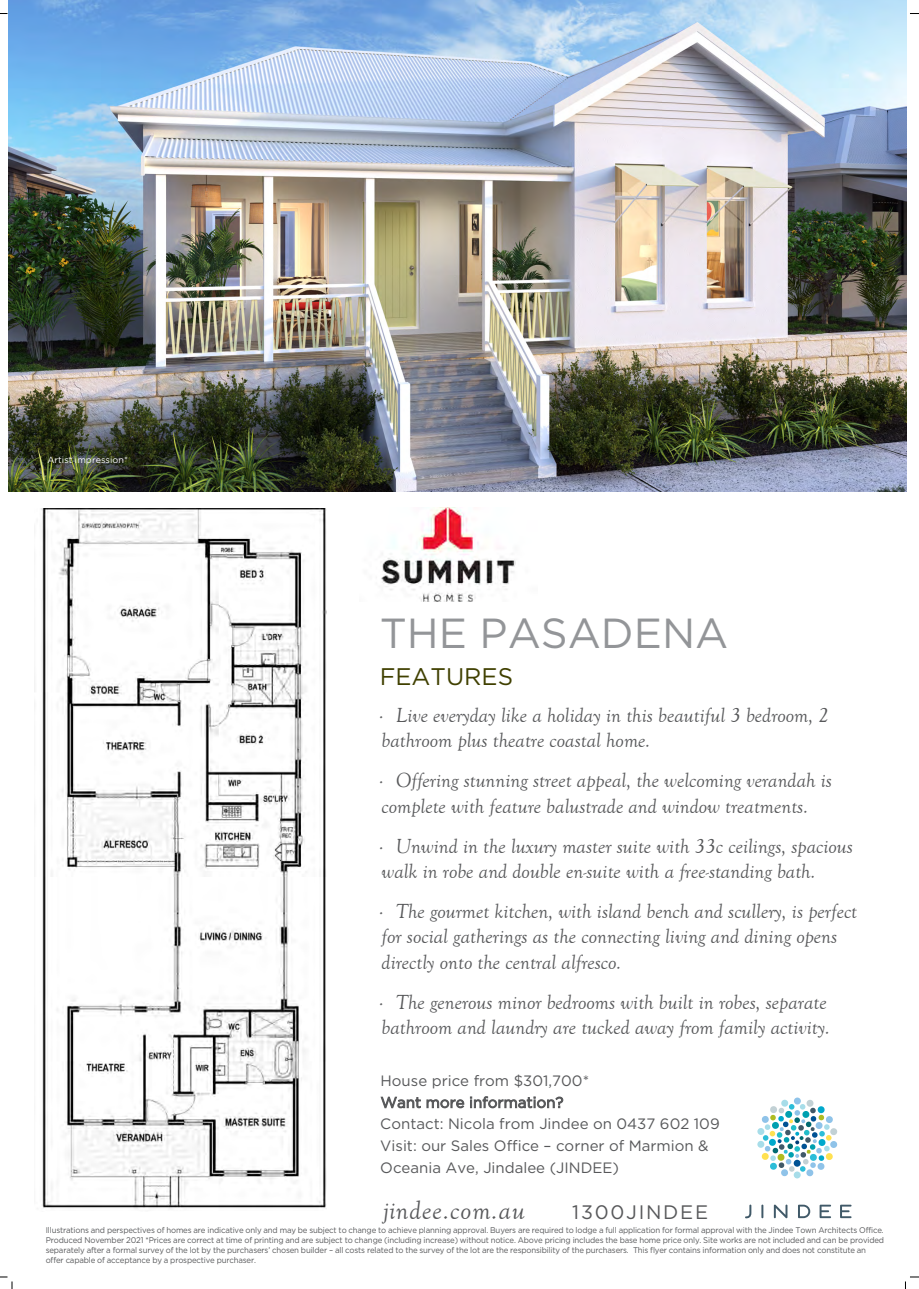
<style>
.page{position:relative;width:919px;height:1289px;background:#fff}
.page>*{position:absolute;margin:0;border:0;box-sizing:border-box;transform-origin:0 0}
.t1{font:42px "Gotham";color:#939598}
.t2{font:italic 27px "Goudy Old Style T";letter-spacing:.04em;color:#57585a}
.t3{font:24px "Gotham";color:#404000}
.t4{font:italic 21px/25.2px "Goudy Old Style T";color:#57585a}
.t5{font:italic 21px/25.2px "Goudy Old Style";color:#57585a}
.t6{font:19.5px "Gotham";letter-spacing:.09em;color:#57585a}
.t7{font:15px/21.8px "Gotham";color:#57585a}
.t8{font:9px "Gotham";letter-spacing:.005em;color:#fff}
.t9{font:8.25px/9.8px "Gotham";letter-spacing:-.02em;color:#57585a;scale:.95 1}
.s1{font-family:"Goudy Old Style T"}
.s2{font-family:"Goudy Old Style"}
</style>
<div class="page">
<div style="left:793px;top:1171px;width:7px;height:7px;background:#a7dde9;border-radius:50%"></div>
<div style="left:829px;top:1140px;width:8px;height:8px;background:#8fc3e9;border-radius:3px"></div>
<div style="left:829px;top:1127px;width:8px;height:8px;background:#c2d1d5;border-radius:50%"></div>
<div style="left:757px;top:1127px;width:7px;height:8px;background:#a7dde9;border-radius:3px"></div>
<svg style="left:757px;top:1140px;width:7px;height:8px"></svg>
<svg style="left:745px;top:1204px;width:6px;height:14px"></svg>
<svg style="left:761px;top:1204px;width:2px;height:14px"></svg>
<svg style="left:773px;top:1204px;width:14px;height:14px"></svg>
<svg style="left:798px;top:1204px;width:12px;height:14px"></svg>
<svg style="left:819px;top:1204px;width:12px;height:14px"></svg>
<svg style="left:840px;top:1204px;width:11px;height:14px"></svg>
<svg style="left:761px;top:1099px;width:72px;height:77px"></svg>
<svg style="left:0;top:0;width:9px;height:14px"></svg>
<svg style="left:0;top:1276px;width:13px;height:13px"></svg>
<svg style="left:906px;top:0;width:13px;height:14px"></svg>
<svg style="left:905px;top:1276px;width:14px;height:13px"></svg>
<img style="left:9px;top:0;width:897px;height:491px">
<img style="left:381px;top:508px;width:135px;height:93px">
<img style="left:34px;top:508px;width:292px;height:701px">
<p class="t8" style="left:47px;top:455px;width:82px">Artist impression*</p>
<p class="t1" style="left:379px;top:606px;width:350px">THE PASADENA</p>
<p class="t3" style="left:379px;top:662px;width:135px">FEATURES</p>
<h3 class="t5" style="left:379px;top:703px;width:451px"><span class="s1">∙</span> Live everyday like a holiday in this beautiful 3 bedroom, 2 bathroom plus theatre coastal home.</h3>
<h3 class="t4" style="left:379px;top:768px;width:454px">∙ Offering stunning street appeal, the welcoming <span class="s2">verandah</span> is complete <span class="s2">with feature balustrade</span> and window treatments.</h3>
<h3 class="t5" style="left:379px;top:833px;width:475px"><span class="s1">∙</span> Unwind in the luxury master suit<span class="s1">e</span> with <span class="s1">33c ceilings, spacious</span></h3>
<h3 class="t4" style="left:379px;top:851px;width:479px;line-height:40.2px"><span class="s2">walk in robe and</span> double en-suite with a free-standing bath.<br>∙ The gourmet kitchen, with island bench and scullery, is perfect</h3>
<h3 class="t4" style="left:381px;top:924px;width:457px">for social gatherings as the connecting living and dining opens directly onto the central alfresco.</h3>
<h3 class="t5" style="left:379px;top:989px;width:452px"><span class="s1">∙</span> The generous minor bedrooms with built in robes<span class="s1">, separate bathroom</span> and laundry are tucked away from family activity.</h3>
<h3 class="t7" style="left:380px;top:1069px;width:341px">House price from $301,700*<br>Want more information?<br>Contact: Nicola from Jindee on 0437 602 109<br>Visit: our Sales Office – corner of Marmion &amp; Oceania Ave, Jindalee (JINDEE)</h3>
<h2 class="t2" style="left:383px;top:1195px;width:143px">jindee.com.au</h2>
<h3 class="t6" style="left:572px;top:1201px;width:137px">1300JINDEE</h3>
<p class="t9" style="left:46px;top:1225px;width:883px">Illustrations and perspectives of homes are indicative only and may be subject to change to achieve planning approval. Buyers are required to lodge a full application for formal approval with the Jindee Town Architects Office.<br>Produced November 2021 *Prices are correct at time of printing and are subject to change (including increase) without notice. Above pricing includes the base home price only. Site works are not included and can be provided separately after a formal survey of the lot by the purchasers’ chosen builder – all costs related to the survey of the lot are the responsibility of the purchasers. This flyer contains information only and does not constitute an offer capable of acceptance by a prospective purchaser.</p>
</div>
